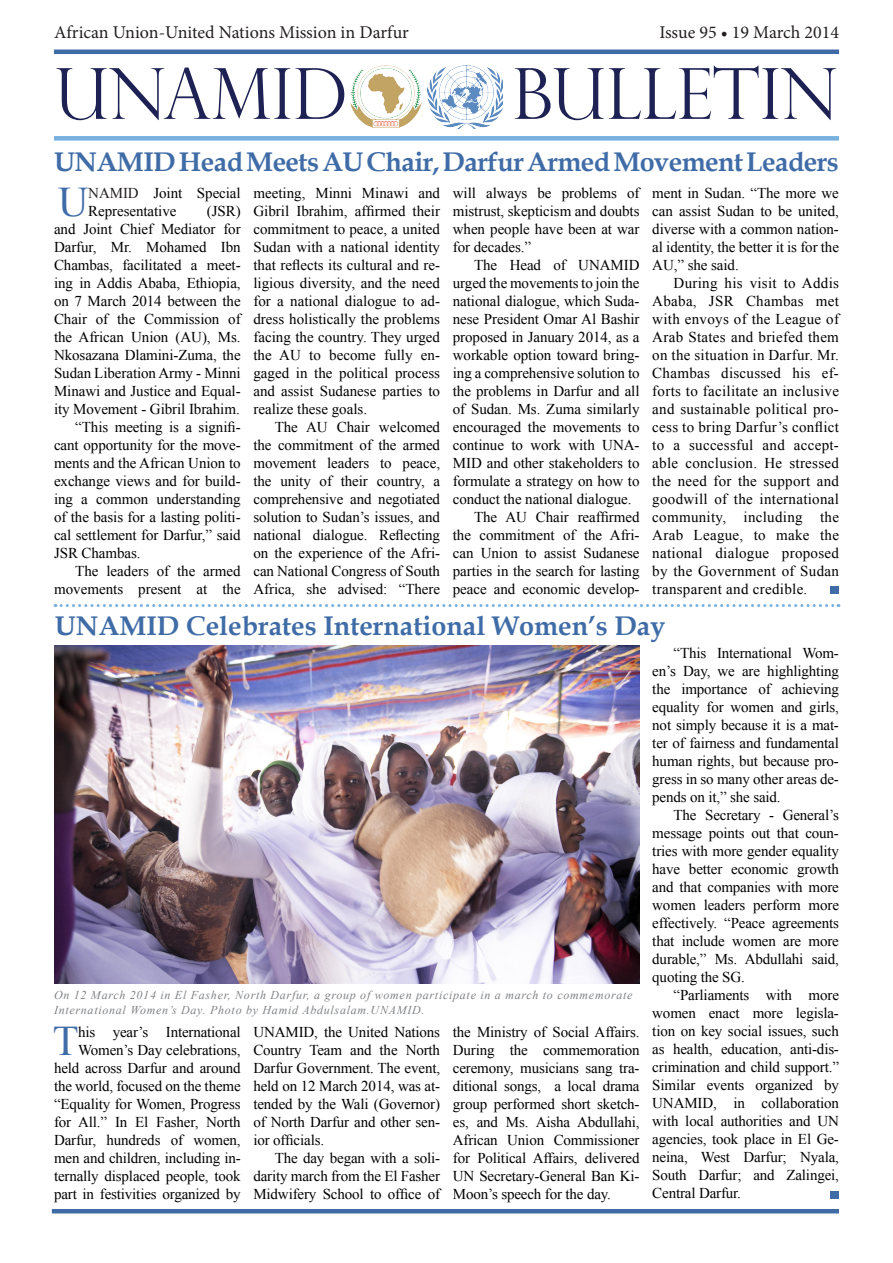
<style>
.page{position:relative;width:893px;height:1263px;background:#fff}
.page>*{position:absolute;margin:0;border:0;box-sizing:border-box;transform-origin:0 0}
.t1{font:300 70.5px "Perpetua Titling";color:#1d2153}
.Bulletin_Nextstyle{font:42.15px "Times New Roman";color:#3f6ca7}
.No_Spacing{font:700 27px "Book Antiqua";letter-spacing:-.02em;color:#3f6ca7}
.No_Spacing-2{font:700 27px "Book Antiqua";color:#3f6ca7}
.t2{font:18px "Minion Pro";color:#231f20}
.Bulletin_Nextstyle-2{font:15px/18px "Times New Roman";letter-spacing:-.01em;color:#000;text-align:justify}
.captions{font:italic 12px/14.4px "Times New Roman";letter-spacing:.06em;color:#808285}
.s1{color:#231f20}
</style>
<div class="page">
<hr style="left:54px;top:50px;width:785px;height:4px;background:#3f6ca7">
<div style="left:54px;top:136px;width:785px;height:5px;background:#78b1e0"></div>
<img style="left:351px;top:66px;width:71px;height:61px">
<img style="left:428px;top:65px;width:75px;height:64px">
<hr style="left:52px;top:1209px;width:787px;height:4px;background:#3f6ca7">
<div style="left:830px;top:587px;width:9px;height:7px;background:#3f6ca7"></div>
<svg style="left:55px;top:604px;width:784px;height:3px"></svg>
<div style="left:830px;top:1191px;width:9px;height:7px;background:#3f6ca7"></div>
<img style="left:54px;top:646px;width:585px;height:337px">
<p class="t2" style="left:54px;top:20px;width:356px">African Union-United Nations Mission in Darfur</p>
<p class="t2" style="left:659px;top:20px;width:181px">Issue 95 • 19 March 2014</p>
<p class="t1" style="left:54px;top:51px;width:295px">UNAMID</p>
<p class="t1" style="left:512px;top:51px;width:327px">BULLETIN</p>
<p class="No_Spacing" style="left:54px;top:146px;width:786px">UNAMID Head Meets AU Chair, Darfur Armed Movement Leaders</p>
<p class="Bulletin_Nextstyle" style="left:58px;top:173px;width:32px">U</p>
<p class="Bulletin_Nextstyle-2" style="left:88px;top:184px;width:154px"><span class="s1">NAMID</span> Joint Special<br>Representative</p>
<p class="Bulletin_Nextstyle-2" style="left:54px;top:202px;width:188px;text-indent:153px">(JSR) and Joint Chief Mediator for Darfur, Mr. Mohamed Ibn Chambas, facilitated a meet&shy;ing in Addis Ababa, Ethiopia, on 7 March 2014 between the Chair of the Commission of the African Union (AU), Ms.<br>Nkosazana Dlamini-Zuma, the Sudan Liberation Army - Minni Minawi and Justice and Equal&shy;ity Movement - Gibril Ibrahim.</p>
<p class="Bulletin_Nextstyle-2" style="left:54px;top:418px;width:188px;text-indent:21px">“This meeting is a signifi&shy;cant opportunity for the move&shy;ments and the African Union to exchange views and for build&shy;ing a common understanding of the basis for a lasting politi&shy;cal settlement for Darfur,” said JSR Chambas.</p>
<p class="Bulletin_Nextstyle-2" style="left:54px;top:562px;width:188px;text-align:right">The leaders of the armed movements present at the</p>
<p class="Bulletin_Nextstyle-2" style="left:253px;top:184px;width:188px">meeting, Minni Minawi and Gibril Ibrahim, affirmed their commitment to peace, a united Sudan with a national identity that reflects its cultural and re&shy;ligious diversity, and the need for a national dialogue to ad&shy;dress holistically the problems facing the country. They urged the AU to become fully en&shy;gaged in the political process and assist Sudanese parties to realize these goals.</p>
<p class="Bulletin_Nextstyle-2" style="left:253px;top:418px;width:188px;text-indent:21px">The AU Chair welcomed the commitment of the armed movement leaders to peace, the unity of their country, a comprehensive and negotiated solution to Sudan’s issues, and national dialogue. Reflecting on the experience of the Afri&shy;can National Congress of South Africa, she advised: “There</p>
<p class="Bulletin_Nextstyle-2" style="left:453px;top:184px;width:188px">will always be problems of mistrust, skepticism and doubts when people have been at war for decades.”</p>
<p class="Bulletin_Nextstyle-2" style="left:453px;top:256px;width:188px;text-indent:21px">The Head of UNAMID urged the movements to join the national dialogue, which Suda&shy;nese President Omar Al Bashir proposed in January 2014, as a workable option toward bring&shy;ing a comprehensive solution to the problems in Darfur and all of Sudan. Ms. Zuma similarly encouraged the movements to continue to work with UNA-MID and other stakeholders to formulate a strategy on how to conduct the national dialogue.</p>
<p class="Bulletin_Nextstyle-2" style="left:453px;top:508px;width:188px;text-indent:21px">The AU Chair reaffirmed the commitment of the Afri&shy;can Union to assist Sudanese parties in the search for lasting peace and economic develop-</p>
<p class="Bulletin_Nextstyle-2" style="left:652px;top:184px;width:188px">ment in Sudan. “The more we can assist Sudan to be united, diverse with a common nation&shy;al identity, the better it is for the AU,” she said.</p>
<p class="Bulletin_Nextstyle-2" style="left:652px;top:274px;width:188px;text-indent:21px">During his visit to Addis Ababa, JSR Chambas met with envoys of the League of Arab States and briefed them on the situation in Darfur. Mr.<br>Chambas discussed his ef&shy;forts to facilitate an inclusive and sustainable political pro&shy;cess to bring Darfur’s conflict to a successful and accept&shy;able conclusion. He stressed the need for the support and goodwill of the international community, including the Arab League, to make the national dialogue proposed by the Government of Sudan transparent and credible.</p>
<p class="No_Spacing-2" style="left:55px;top:610px;width:612px">UNAMID Celebrates International Women’s Day</p>
<p class="captions" style="left:54px;top:988px;width:580px">On 12 March 2014 in El Fasher, North Darfur, a group of women participate in a march to commemorate<br>International Women’s Day. Photo by Hamid Abdulsalam.UNAMID.</p>
<p class="Bulletin_Nextstyle-2" style="left:54px;top:1022px;width:188px;text-align:right">his year’s International<br>Women’s Day celebrations, held across Darfur and around the world, focused on the theme “Equality for Women, Progress for All.” In El Fasher, North<br>Darfur, hundreds of women, men and children, including in&shy;ternally displaced people, took part in festivities organized by</p>
<p class="Bulletin_Nextstyle-2" style="left:253px;top:1022px;width:188px">UNAMID, the United Nations Country Team and the North Darfur Government. The event, held on 12 March 2014, was at&shy;tended by the Wali (Governor) of North Darfur and other sen&shy;ior officials.</p>
<p class="Bulletin_Nextstyle" style="left:53px;top:1012px;width:27px">T</p>
<p class="Bulletin_Nextstyle-2" style="left:253px;top:1148px;width:188px;text-indent:21px">The day began with a soli&shy;darity march from the El Fasher Midwifery School to office of</p>
<p class="Bulletin_Nextstyle-2" style="left:453px;top:1022px;width:188px">the Ministry of Social Affairs.<br>During the commemoration ceremony, musicians sang tra&shy;ditional songs, a local drama group performed short sketch&shy;es, and Ms. Aisha Abdullahi, African Union Commissioner for Political Affairs, delivered UN Secretary-General Ban Ki-Moon’s speech for the day.</p>
<p class="Bulletin_Nextstyle-2" style="left:652px;top:644px;width:188px;text-indent:21px">“This International Wom&shy;en’s Day, we are highlighting the importance of achieving equality for women and girls, not simply because it is a mat&shy;ter of fairness and fundamental human rights, but because pro&shy;gress in so many other areas de&shy;pends on it,” she said.</p>
<p class="Bulletin_Nextstyle-2" style="left:652px;top:806px;width:188px;text-indent:21px">The Secretary - General’s message points out that coun&shy;tries with more gender equality have better economic growth and that companies with more women leaders perform more effectively. “Peace agreements that include women are more durable,” Ms. Abdullahi said, quoting the SG.</p>
<p class="Bulletin_Nextstyle-2" style="left:652px;top:986px;width:188px;text-indent:21px">“Parliaments with more women enact more legisla&shy;tion on key social issues, such as health, education, anti-dis&shy;crimination and child support.” Similar events organized by UNAMID, in collaboration with local authorities and UN agencies, took place in El Ge&shy;neina, West Darfur; Nyala, South Darfur; and Zalingei, Central Darfur.</p>
</div>
